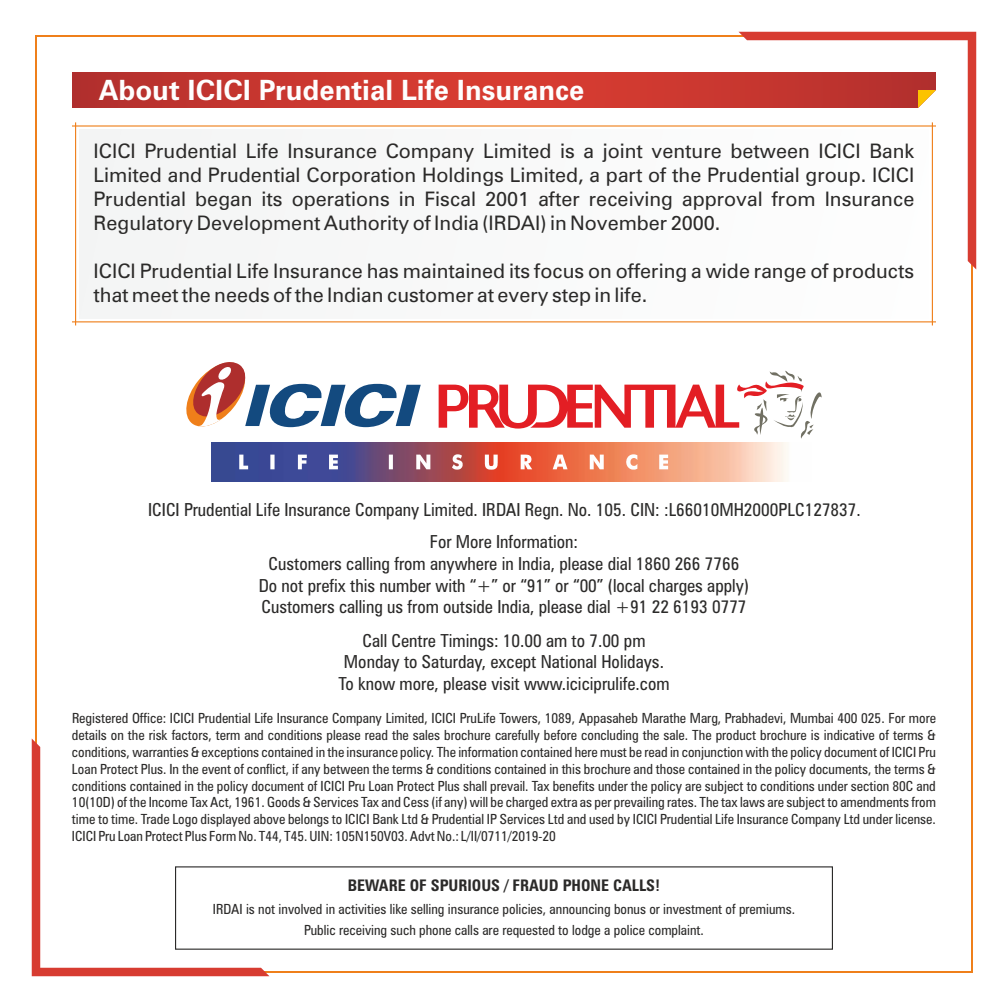
<style>
.page{position:relative;width:1008px;height:1008px;background:#fff}
.page>*{position:absolute;margin:0;border:0;box-sizing:border-box;transform-origin:0 0}
.t1{font:700 28px "Zurich BT";color:#fefefe}
.t2{font:20px/24px "Zurich BT";color:#2b2a29;text-align:justify}
.t3{font:condensed 18px/21.6px "Zurich BT";color:#2b2a29;text-align:center}
.t4{font:700 condensed 16px "Zurich BT";color:#2b2a29}
.t5{font:condensed 14px/16.8px "Zurich BT";color:#2b2a29;text-align:justify}
</style>
<div class="page">
<svg style="left:32px;top:738px;width:238px;height:238px"></svg>
<svg style="left:738px;top:32px;width:238px;height:238px"></svg>
<svg style="left:72px;top:72px;width:864px;height:36px;background:#c83830"></svg>
<div style="left:175px;top:866px;width:658px;height:84px;border:1px solid #2b2a29"></div>
<hr style="left:75px;top:122px;width:1px;height:203px;background:#ef7f1a">
<hr style="left:932px;top:122px;width:1px;height:203px;background:#ef7f1a">
<hr style="left:72px;top:125px;width:864px;height:2px;background:#ef7f1a">
<div style="left:79px;top:130px;width:850px;height:188px;background:#f8f9f9"></div>
<hr style="left:72px;top:321px;width:864px;height:1px;background:#ef7f1a">
<img style="left:212px;top:442px;width:576px;height:40px">
<svg style="left:439px;top:371px;width:383px;height:68px"></svg>
<svg style="left:239px;top:454px;width:429px;height:16px"></svg>
<svg style="left:186px;top:362px;width:235px;height:66px"></svg>
<h1 class="t1" style="left:99px;top:79px;width:487px">About ICICI Prudential Life Insurance</h1>
<p class="t2" style="left:94px;top:141px;width:822px">ICICI Prudential Life Insurance Company Limited is a joint venture between ICICI Bank Limited and Prudential Corporation Holdings Limited, a part of the Prudential group. ICICI Prudential began its operations in Fiscal 2001 after receiving approval from Insurance Regulatory Development Authority of India (IRDAI) in November 2000.</p>
<h2 class="t2" style="left:94px;top:261px;width:822px">ICICI Prudential Life Insurance has maintained its focus on offering a wide range of products that meet the needs of the Indian customer at every step in life.</h2>
<p class="t3" style="left:148px;top:495px;width:714px;line-height:32.2px">ICICI Prudential Life Insurance Company Limited. IRDAI Regn. No. 105. CIN: :L66010MH2000PLC127837.<br>For More Information:</p>
<p class="t3" style="left:259px;top:554px;width:492px">Customers calling from anywhere in India, please dial 1860 266 7766<br>Do not prefix this number with “+” or “91” or “00” (local charges apply)<br>Customers calling us from outside India, please dial +91 22 6193 0777</p>
<p class="t3" style="left:338px;top:631px;width:333px">Call Centre Timings: 10.00 am to 7.00 pm<br>Monday to Saturday, except National Holidays.<br>To know more, please visit www.iciciprulife.com</p>
<p class="t5" style="left:72px;top:711px;width:866px">Registered Office: ICICI Prudential Life Insurance Company Limited, ICICI PruLife Towers, 1089, Appasaheb Marathe Marg, Prabhadevi, Mumbai 400 025. For more details on the risk factors, term and conditions please read the sales brochure carefully before concluding the sale. The product brochure is indicative of terms &amp; conditions, warranties &amp; exceptions contained in the insurance policy. The information contained here must be read in conjunction with the policy document of ICICI Pru Loan Protect Plus. In the event of conflict, if any between the terms &amp; conditions contained in this brochure and those contained in the policy documents, the terms &amp; conditions contained in the policy document of ICICI Pru Loan Protect Plus shall prevail. Tax benefits under the policy are subject to conditions under section 80C and 10(10D) of the Income Tax Act, 1961. Goods &amp; Services Tax and Cess (if any) will be charged extra as per prevailing rates. The tax laws are subject to amendments from time to time. Trade Logo displayed above belongs to ICICI Bank Ltd &amp; Prudential IP Services Ltd and used by ICICI Prudential Life Insurance Company Ltd under license.<br>ICICI Pru Loan Protect Plus Form No. T44, T45. UIN:105N150V0 Advt No.: L/II/0711/2019-20</p>
<p class="t5" style="left:398px;top:829px;width:12px">3.</p>
<p class="t4" style="left:348px;top:879px;width:314px">BEWARE OF SPURIOUS / FRAUD PHONE CALLS!</p>
<p class="t5" style="left:213px;top:899px;width:584px;line-height:21.8px;text-align:center">IRDAI is not involved in activities like selling insurance policies, announcing bonus or investment of premiums.<br>Public receiving such phone calls are requested to lodge a police complaint.</p>
</div>
